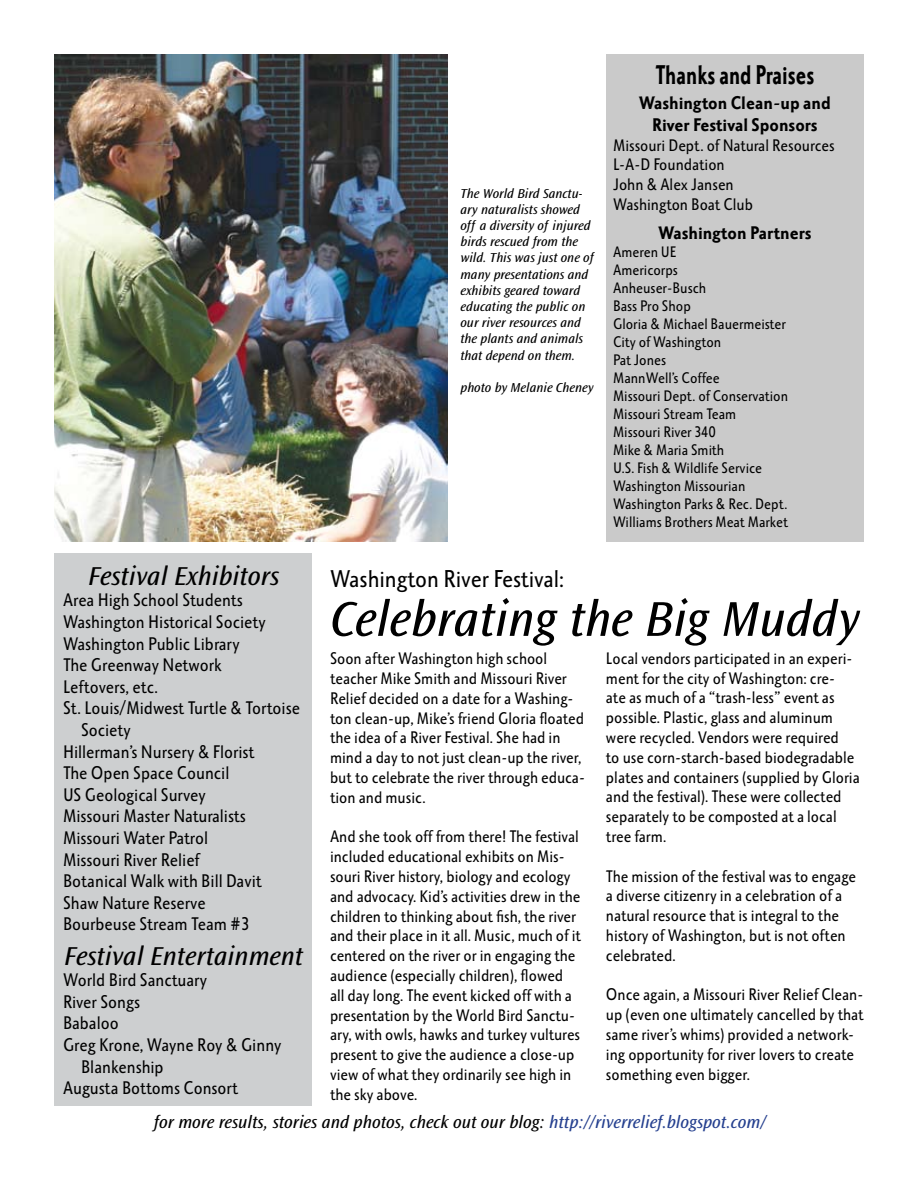
<style>
.page{position:relative;width:918px;height:1188px;background:#fff}
.page>*{position:absolute;margin:0;border:0;box-sizing:border-box;transform-origin:0 0}
.t1{font:italic 51px "Ocean Sans";color:#000}
.t2{font:italic 27px "Ocean Sans";color:#000}
.t3{font:700 26.7px "Octone ITC";color:#000;scale:.79 1}
.t4{font:24px "Octone ITC";color:#000}
.t5{font:18px "Octone ITC";color:#000}
.t6{font:italic 18px "Ocean Sans";color:#000}
.t7{font:700 18px/21.6px "Octone ITC";color:#000;text-align:center}
.t8{font:16.5px/19.8px "Octone ITC";color:#000}
.t9{font:15px/18px "Octone ITC";color:#000}
.t10{font:italic 13.5px/16.2px "Ocean Sans";color:#000}
.s1{color:#25408f}
</style>
<div class="page">
<div style="left:54px;top:553px;width:258px;height:553px;background:#cdcfd0"></div>
<div style="left:606px;top:54px;width:258px;height:487px;background:#cacaca"></div>
<img style="left:54px;top:54px;width:394px;height:487px">
<p class="t10" style="left:460px;top:185px;width:135px">The World Bird Sanctu&shy;ary naturalists showed off a diversity of injured birds rescued from the wild. This was just one of many presentations and exhibits geared toward educating the public on our river resources and the plants and animals that depend on them.</p>
<p class="t10" style="left:460px;top:380px;width:135px">photo by Melanie Cheney</p>
<h3 class="t3" style="left:655px;top:58px;width:202px">Thanks and Praises</h3>
<p class="t7" style="left:639px;top:92px;width:194px">Washington Clean-up and<br>River Festival Sponsors</p>
<p class="t8" style="left:613px;top:135px;width:223px">Missouri Dept. of Natural Resources<br>L-A-D Foundation<br>John &amp; Alex Jansen<br>Washington Boat Club</p>
<p class="t7" style="left:658px;top:221px;width:155px">Washington Partners</p>
<p class="t9" style="left:613px;top:242px;width:177px">Ameren UE<br>Americorps<br>Anheuser-Busch<br>Bass Pro Shop<br>Gloria &amp; Michael Bauermeister<br>City of Washington<br>Pat Jones<br>MannWell’s Coffee<br>Missouri Dept. of Conservation<br>Missouri Stream Team<br>Missouri River 340<br>Mike &amp; Maria Smith<br>U.S. Fish &amp; Wildlife Service<br>Washington Missourian<br>Washington Parks &amp; Rec. Dept.<br>Williams Brothers Meat Market</p>
<h2 class="t2" style="left:88px;top:561px;width:192px">Festival Exhibitors</h2>
<p class="t5" style="left:63px;top:589px;width:181px">Area High School Students</p>
<p class="t5" style="left:63px;top:611px;width:204px">Washington Historical Society</p>
<p class="t5" style="left:63px;top:632px;width:178px">Washington Public Library</p>
<p class="t5" style="left:63px;top:654px;width:160px">The Greenway Network</p>
<p class="t5" style="left:63px;top:675px;width:97px">Leftovers, etc.</p>
<p class="t5" style="left:63px;top:697px;width:239px">St. Louis/Midwest Turtle &amp; Tortoise</p>
<p class="t5" style="left:81px;top:719px;width:51px">Society</p>
<p class="t5" style="left:63px;top:740px;width:193px">Hillerman’s Nursery &amp; Florist</p>
<p class="t5" style="left:63px;top:762px;width:168px">The Open Space Council</p>
<p class="t5" style="left:63px;top:783px;width:144px">US Geological Survey</p>
<p class="t5" style="left:63px;top:805px;width:184px">Missouri Master Naturalists</p>
<p class="t5" style="left:63px;top:827px;width:147px">Missouri Water Patrol</p>
<p class="t5" style="left:63px;top:848px;width:138px">Missouri River Relief</p>
<p class="t5" style="left:63px;top:870px;width:200px">Botanical Walk with Bill Davit</p>
<p class="t5" style="left:63px;top:891px;width:144px">Shaw Nature Reserve</p>
<p class="t5" style="left:63px;top:913px;width:189px">Bourbeuse Stream Team #3</p>
<h2 class="t2" style="left:64px;top:941px;width:240px">Festival Entertainment</h2>
<p class="t5" style="left:63px;top:969px;width:146px">World Bird Sanctuary</p>
<p class="t5" style="left:63px;top:990px;width:79px">River Songs</p>
<p class="t5" style="left:63px;top:1012px;width:57px">Babaloo</p>
<p class="t5" style="left:63px;top:1034px;width:220px">Greg Krone, Wayne Roy &amp; Ginny</p>
<p class="t5" style="left:81px;top:1055px;width:84px">Blankenship</p>
<p class="t5" style="left:63px;top:1077px;width:177px">Augusta Bottoms Consort</p>
<h3 class="t4" style="left:330px;top:563px;width:236px">Washington River Festival:</h3>
<h1 class="t1" style="left:330px;top:591px;width:531px">Celebrating the Big Muddy</h1>
<p class="t8" style="left:606px;top:648px;width:255px">Local vendors participated in an experi&shy;ment for the city of Washington: cre-<br>ate as much of a “trash-less” event as possible. Plastic, glass and aluminum were recycled. Vendors were required<br>to use corn-starch-based biodegradable plates and containers (supplied by Gloria and the festival). These were collected separately to be composted at a local tree farm.</p>
<p class="t8" style="left:606px;top:866px;width:252px">The mission of the festival was to engage a diverse citizenry in a celebration of a natural resource that is integral to the history of Washington, but is not often celebrated.</p>
<p class="t8" style="left:606px;top:984px;width:259px">Once again, a Missouri River Relief Clean&shy;up (even one ultimately cancelled by that same river’s whims) provided a network&shy;ing opportunity for river lovers to create something even bigger.</p>
<p class="t6" style="left:154px;top:1112px;width:614px">for more results, stories and photos, check out our blog: <span class="s1">http://riverrelief.blogspot.com/</span></p>
<p class="t8" style="left:330px;top:648px;width:257px">Soon after Washington high school teacher Mike Smith and Missouri River Relief decided on a date for a Washing&shy;ton clean-up, Mike’s friend Gloria floated the idea of a River Festival. She had in mind a day to not just clean-up the river, but to celebrate the river through educa&shy;tion and music.</p>
<p class="t8" style="left:330px;top:826px;width:252px">And she took off from there! The festival included educational exhibits on Mis&shy;souri River history, biology and ecology and advocacy. Kid’s activities drew in the children to thinking about fish, the river and their place in it all. Music, much of it centered on the river or in engaging the audience (especially children), flowed all day long. The event kicked off with a presentation by the World Bird Sanctu&shy;ary, with owls, hawks and turkey vultures present to give the audience a close-up view of what they ordinarily see high in the sky above.</p>
</div>
